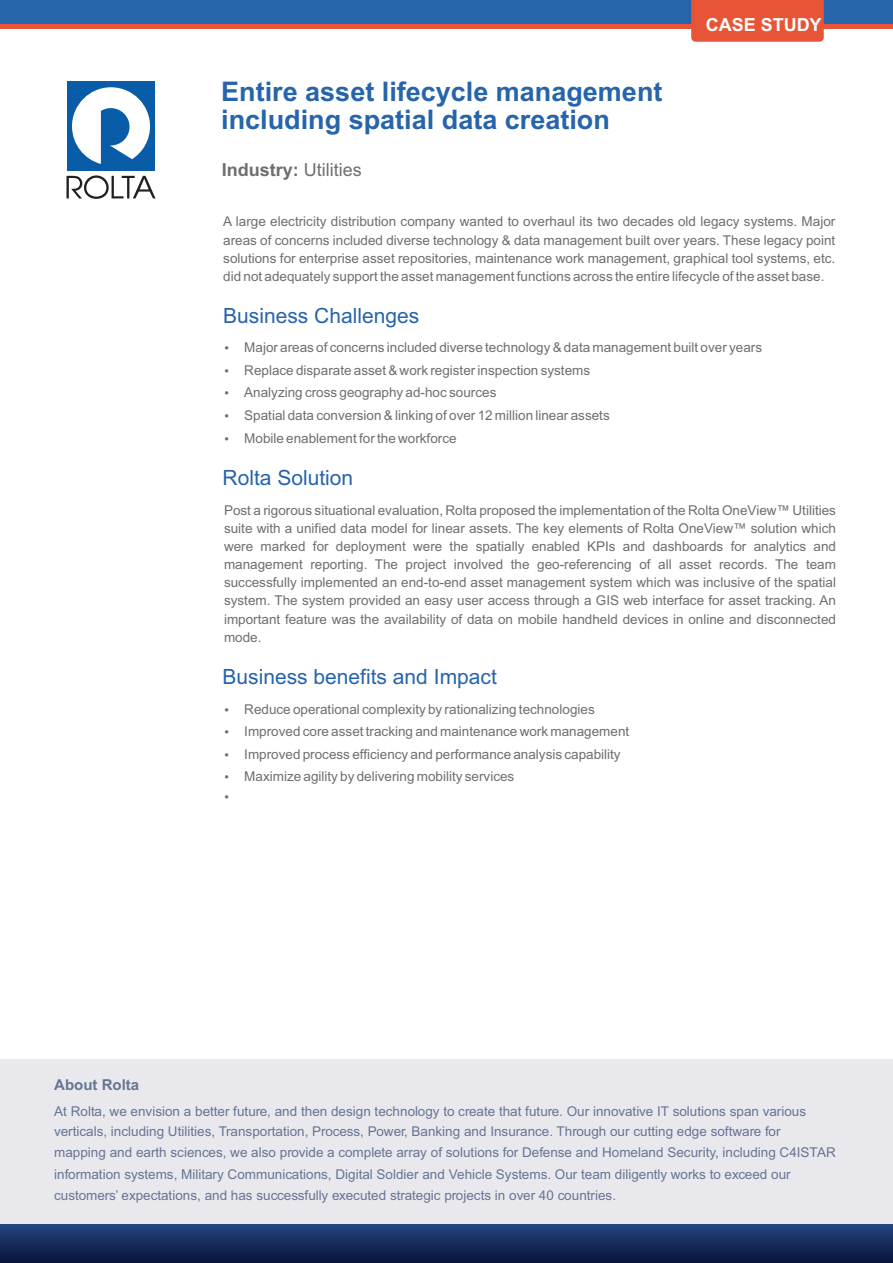
<style>
.page{position:relative;width:893px;height:1263px;background:#fff}
.page>*{position:absolute;margin:0;border:0;box-sizing:border-box;transform-origin:0 0}
.t1{font:700 27px/28.7px "Arial";color:#2664ab}
.t2{font:21px "Arial";color:#2664ab}
.t3{font:700 18px "Arial";color:#6d6e71}
.t4{font:700 18px "Arial";color:#fff}
.t5{font:700 15px "Arial";color:#667594}
.t6{font:13.5px/18.1px "Arial";color:#6d6e71;text-align:justify}
.t7{font:13.5px/21px "Arial";color:#667594}
.t8{font:11.55px "Wingdings";color:#6d6e71}
.s1{font-weight:400}
</style>
<div class="page">
<div style="left:0;top:1059px;width:893px;height:203px;background:#e9e9ed"></div>
<div style="left:0;top:0;width:893px;height:24px;background:#2664ab"></div>
<div style="left:0;top:24px;width:893px;height:5px;background:#e75536"></div>
<svg style="left:0;top:1225px;width:893px;height:37px"></svg>
<div style="left:691px;top:0;width:133px;height:42px;background:#e75536"></div>
<div style="left:67px;top:81px;width:88px;height:89px;background:#085ca8"></div>
<svg style="left:72px;top:87px;width:78px;height:77px"></svg>
<svg style="left:66px;top:175px;width:90px;height:24px"></svg>
<h3 class="t4" style="left:706px;top:18px;width:117px">CASE STUDY</h3>
<h1 class="t1" style="left:221px;top:79px;width:443px">Entire asset lifecycle management including spatial data creation</h1>
<h3 class="t3" style="left:222px;top:163px;width:141px">Industry: <span class="s1">Utilities</span></h3>
<p class="t6" style="left:223px;top:214px;width:614px">A large electricity distribution company wanted to overhaul its two decades old legacy systems. Major areas of concerns included diverse technology &amp; data management built over years. These legacy point solutions for enterprise asset repositories, maintenance work management, graphical tool systems, etc. did not adequately support the asset management functions across the entire lifecycle of the asset base.</p>
<h2 class="t2" style="left:223px;top:308px;width:198px">Business Challenges</h2>
<p class="t6" style="left:224px;top:339px;width:540px">• Major areas of concerns included diverse technology &amp; data management built over years</p>
<p class="t6" style="left:224px;top:362px;width:368px">• Replace disparate asset &amp; work register inspection systems</p>
<p class="t6" style="left:224px;top:385px;width:274px">• Analyzing cross geography ad-hoc sources</p>
<p class="t6" style="left:224px;top:407px;width:387px">• Spatial data conversion &amp; linking of over 12 million linear assets</p>
<p class="t6" style="left:224px;top:430px;width:234px">• Mobile enablement for the workforce</p>
<h2 class="t2" style="left:223px;top:470px;width:132px">Rolta Solution</h2>
<p class="t6" style="left:224px;top:502px;width:614px">Post a rigorous situational evaluation, Rolta proposed the implementation of the Rolta OneView™ Utilities suite with a unified data model for linear assets. The key elements of Rolta OneView™ solution which were marked for deployment were the spatially enabled KPIs and dashboards for analytics and management reporting. The project involved the geo-referencing of all asset records. The team successfully implemented an end-to-end asset management system which was inclusive of the spatial system. The system provided an easy user access through a GIS web interface for asset tracking. An important feature was the availability of data on mobile handheld devices in online and disconnected mode.</p>
<h2 class="t2" style="left:223px;top:669px;width:276px">Business benefits and Impact</h2>
<p class="t6" style="left:224px;top:701px;width:372px">• Reduce operational complexity by rationalizing technologies</p>
<p class="t6" style="left:224px;top:723px;width:407px">• Improved core asset tracking and maintenance work management</p>
<p class="t6" style="left:224px;top:746px;width:398px">• Improved process efficiency and performance analysis capability</p>
<p class="t6" style="left:224px;top:769px;width:292px">• Maximize agility by delivering mobility services</p>
<p class="t8" style="left:224px;top:792px;width:7px">•</p>
<p class="t5" style="left:54px;top:1079px;width:86px">About Rolta</p>
<p class="t7" style="left:54px;top:1101px;width:783px">At Rolta, we envision a better future, and then design technology to create that future. Our innovative IT solutions span various verticals, including Utilities, Transportation, Process, Power, Banking and Insurance. Through our cutting edge software for<br>mapping and earth sciences, we also provide a complete array of solutions for Defense and Homeland Security, including C4ISTAR information systems, Military Communications, Digital Soldier and Vehicle Systems. Our team diligently works to exceed our customers’ expectations, and has successfully executed strategic projects in over 40 countries.</p>
</div>
